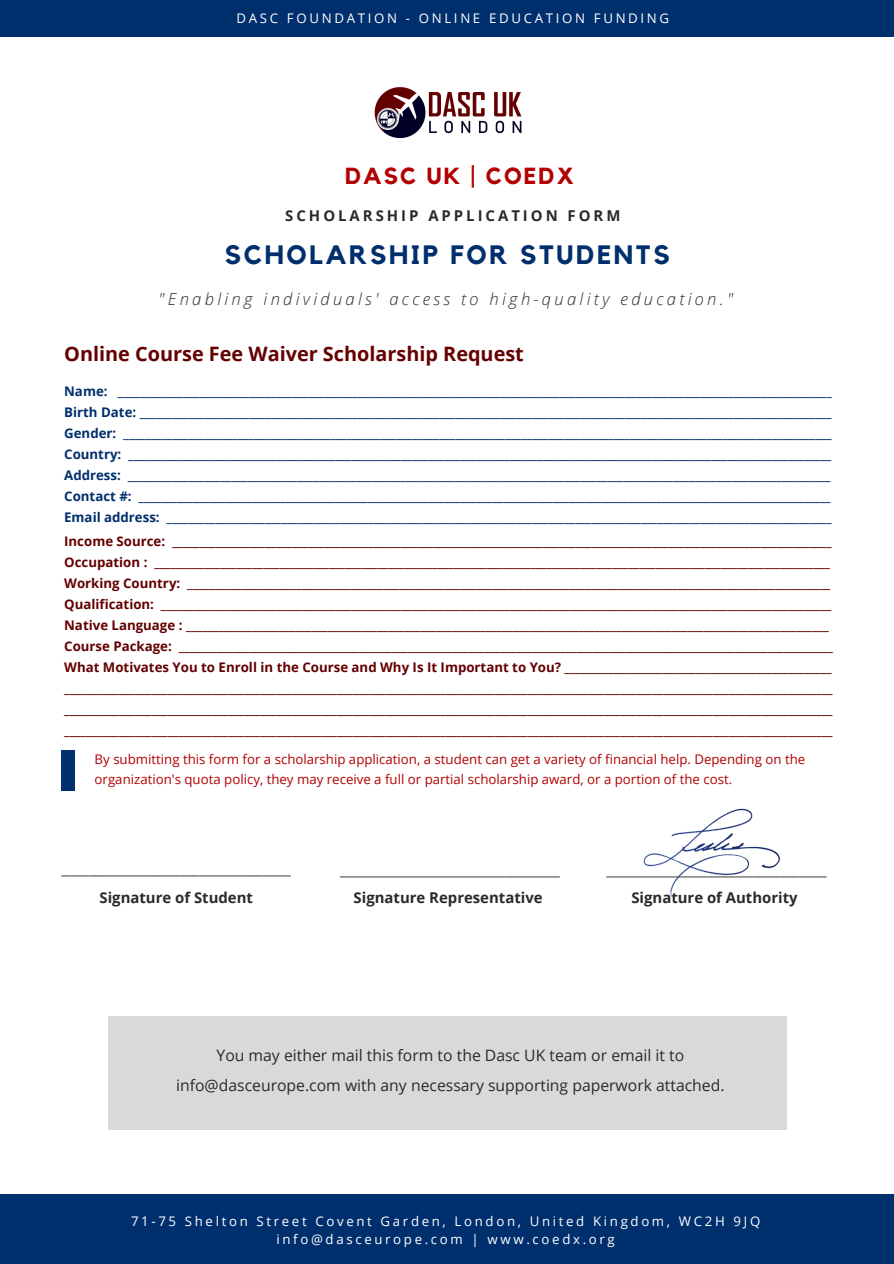
<style>
.page{position:relative;width:894px;height:1264px;background:#fff}
.page>*{position:absolute;margin:0;border:0;box-sizing:border-box;transform-origin:0 0}
.t1{font:700 26.55px "Kollektif";letter-spacing:.1em;color:#002f6d}
.t2{font:700 23.25px "Kollektif";letter-spacing:.09em;color:#b20000}
.t3{font:700 19.8px "Open Sans";color:#640000}
.t4{font:300 16.5px "Montserrat";color:#2a2a2a}
.t5{font:italic 300 16.5px "Open Sans";letter-spacing:.2em;color:#2a2a2a}
.t6{font:15.75px/29.2px "Open Sans";color:#2a2a2a;text-align:center}
.t7{font:700 14.85px "Open Sans";color:#2a2a2a}
.t8{font:700 14.85px "Open Sans";letter-spacing:.2em;color:#2a2a2a}
.t9{font:700 13.2px "Open Sans";color:#640000}
.t10{font:700 13.2px "Open Sans";color:#002f6d}
.t11{font:13.2px/20.2px "Open Sans";color:#b20000}
.t12{font:13.2px "Open Sans";letter-spacing:.2em;color:#fff}
</style>
<div class="page">
<div style="left:61px;top:750px;width:14px;height:41px;background:#002f6d"></div>
<div style="left:108px;top:1016px;width:678px;height:113px;background:#d9d9d9"></div>
<div style="left:0;top:1194px;width:893px;height:69px;background:#002f6d"></div>
<img style="left:374px;top:87px;width:148px;height:51px">
<img style="left:643px;top:808px;width:137px;height:89px">
<div style="left:0;top:0;width:893px;height:37px;background:#002f6d"></div>
<p class="t12" style="left:236px;top:9px;width:434px">DASC FOUNDATION - ONLINE EDUCATION FUNDING</p>
<p class="t2" style="left:345px;top:165px;width:230px">DASC UK | COEDX</p>
<p class="t8" style="left:285px;top:205px;width:336px">SCHOLARSHIP APPLICATION FORM</p>
<p class="t1" style="left:225px;top:243px;width:446px">SCHOLARSHIP FOR STUDENTS</p>
<p class="t5" style="left:159px;top:287px;width:575px">"Enabling individuals' access to high-quality education."</p>
<p class="t3" style="left:64px;top:340px;width:461px">Online Course Fee Waiver Scholarship Request</p>
<p class="t10" style="left:64px;top:381px;width:768px">Name: ___________________________________________________________________________________________________________________________________</p>
<p class="t10" style="left:64px;top:402px;width:768px">Birth Date: _______________________________________________________________________________________________________________________________</p>
<p class="t10" style="left:64px;top:423px;width:768px">Gender: __________________________________________________________________________________________________________________________________</p>
<p class="t10" style="left:64px;top:444px;width:768px">Country: _________________________________________________________________________________________________________________________________</p>
<p class="t10" style="left:64px;top:465px;width:767px">Address: _________________________________________________________________________________________________________________________________</p>
<p class="t10" style="left:64px;top:486px;width:767px">Contact #: _______________________________________________________________________________________________________________________________</p>
<p class="t10" style="left:64px;top:507px;width:768px">Email address: __________________________________________________________________________________________________________________________</p>
<p class="t9" style="left:64px;top:532px;width:768px">Income Source: _________________________________________________________________________________________________________________________</p>
<p class="t9" style="left:64px;top:553px;width:767px">Occupation : ____________________________________________________________________________________________________________________________</p>
<p class="t9" style="left:64px;top:573px;width:767px">Working Country: ______________________________________________________________________________________________________________________</p>
<p class="t9" style="left:64px;top:594px;width:768px">Qualification: ___________________________________________________________________________________________________________________________</p>
<p class="t9" style="left:64px;top:615px;width:766px">Native Language : ______________________________________________________________________________________________________________________</p>
<p class="t9" style="left:64px;top:636px;width:769px">Course Package: ________________________________________________________________________________________________________________________</p>
<p class="t9" style="left:64px;top:657px;width:768px">What Motivates You to Enroll in the Course and Why Is It Important to You? _________________________________________________</p>
<p class="t9" style="left:64px;top:678px;width:769px">_____________________________________________________________________________________________________________________________________________</p>
<p class="t9" style="left:64px;top:699px;width:769px">_____________________________________________________________________________________________________________________________________________</p>
<p class="t9" style="left:64px;top:720px;width:769px">_____________________________________________________________________________________________________________________________________________</p>
<p class="t11" style="left:95px;top:748px;width:712px">By submitting this form for a scholarship application, a student can get a variety of financial help. Depending on the organization's quota policy, they may receive a full or partial scholarship award, or a portion of the cost.</p>
<p class="t4" style="left:62px;top:856px;width:231px">_________________________</p>
<p class="t7" style="left:99px;top:886px;width:155px">Signature of Student</p>
<p class="t4" style="left:340px;top:857px;width:221px">________________________</p>
<p class="t7" style="left:353px;top:887px;width:190px">Signature Representative</p>
<p class="t4" style="left:606px;top:857px;width:221px">________________________</p>
<p class="t7" style="left:631px;top:887px;width:168px">Signature of Authority</p>
<p class="t6" style="left:176px;top:1040px;width:549px">You may either mail this form to the Dasc UK team or email it to info@dasceurope.com with any necessary supporting paperwork attached.</p>
<p class="t12" style="left:131px;top:1211px;width:630px">71-75 Shelton Street Covent Garden, London, United Kingdom, WC2H 9JQ</p>
<p class="t12" style="left:276px;top:1229px;width:340px">info@dasceurope.com | www.coedx.org</p>
</div>
